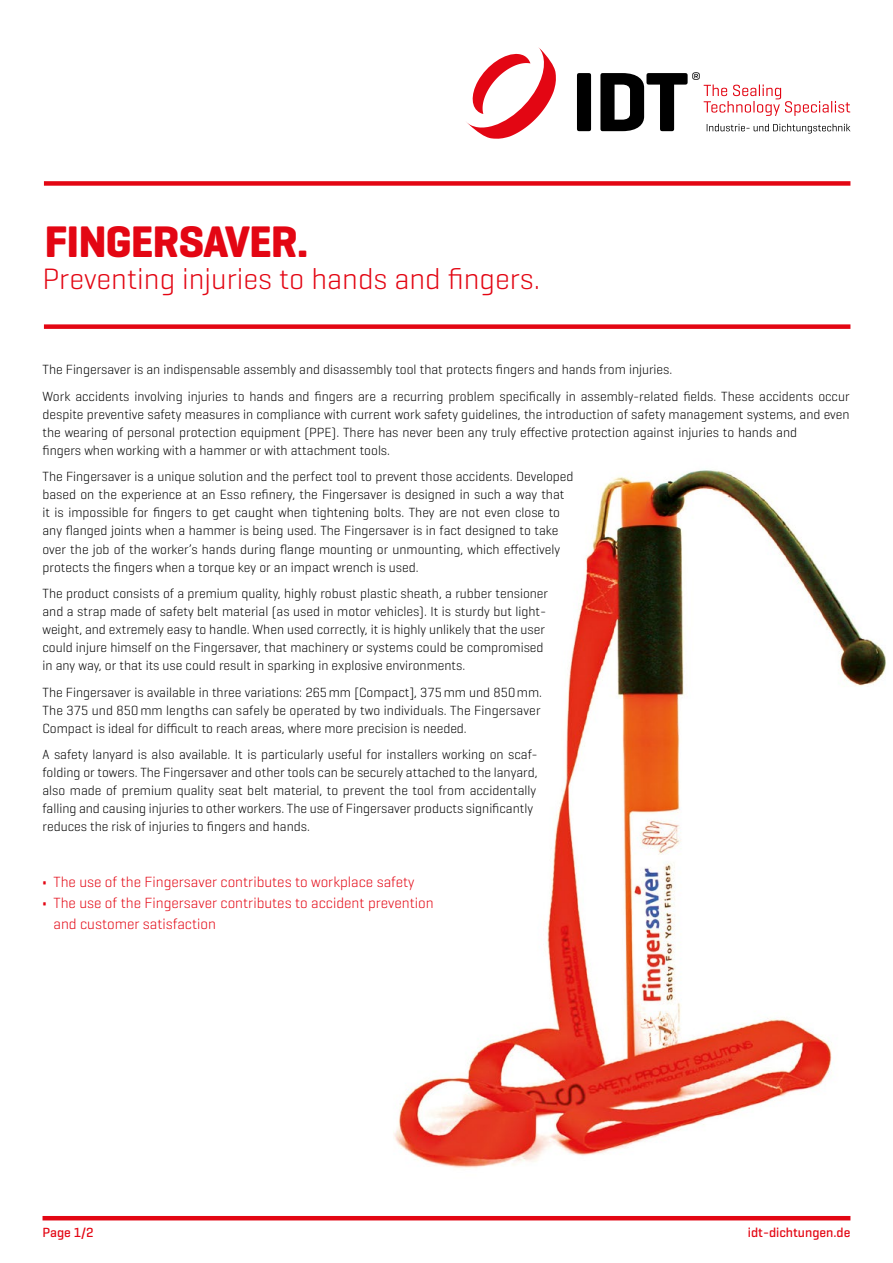
<style>
.page{position:relative;width:893px;height:1263px;background:#fff}
.page>*{position:absolute;margin:0;border:0;box-sizing:border-box;transform-origin:0 0}
.Page_heading{font:700 45px "Geogrotesque";letter-spacing:-.025em;color:#e30613}
.Page_heading-2{font:300 30px "Geogrotesque";color:#e30613}
.Page_heading-3{font:300 15px "Geogrotesque";color:#e30613}
.Page_heading-4{font:300 13.5px/18px "Geogrotesque";color:#000}
.Page_heading-5{font:500 13.5px "Geogrotesque";color:#e30613}
.s1{font-weight:700}
</style>
<div class="page">
<div style="left:44px;top:324px;width:806px;height:5px;background:#e30613"></div>
<div style="left:44px;top:181px;width:806px;height:5px;background:#e30613"></div>
<hr style="left:43px;top:1216px;width:807px;height:4px;background:#e30613">
<img style="left:393px;top:470px;width:493px;height:698px">
<div style="left:577px;top:73px;width:14px;height:58px;background:#000;border-radius:2px"></div>
<svg style="left:600px;top:72px;width:250px;height:62px"></svg>
<svg style="left:466px;top:47px;width:90px;height:92px"></svg>
<p class="Page_heading" style="left:45px;top:214px;width:266px">FINGERSAVER.</p>
<p class="Page_heading-2" style="left:43px;top:260px;width:499px">Preventing injuries to hands and fingers.</p>
<p class="Page_heading-4" style="left:43px;top:360px;width:631px">The Fingersaver is an indispensable assembly and disassembly tool that protects fingers and hands from injuries.</p>
<p class="Page_heading-4" style="left:43px;top:387px;width:809px">Work accidents involving injuries to hands and fingers are a recurring problem specifically in assembly-related fields. These accidents occur despite preventive safety measures in compliance with current work safety guidelines, the introduction of safety management systems, and even the wearing of personal protection equipment (PPE). There has never been any truly effective protection against injuries to hands and<br>fingers when working with a hammer or with attachment tools.</p>
<p class="Page_heading-4" style="left:43px;top:467px;width:533px">The Fingersaver is a unique solution and the perfect tool to prevent those accidents. Developed based on the experience at an Esso refinery, the Fingersaver is designed in such a way that it is impossible for fingers to get caught when tightening bolts. They are not even close to any flanged joints when a hammer is being used. The Fingersaver is in fact designed to take over the job of the worker’s hands during flange mounting or unmounting, which effectively protects the fingers when a torque key or an impact wrench is used.</p>
<p class="Page_heading-4" style="left:43px;top:584px;width:507px">The product consists of a premium quality, highly robust plastic sheath, a rubber tensioner and a strap made of safety belt material (as used in motor vehicles). It is sturdy but light&shy;weight, and extremely easy to handle. When used correctly, it is highly unlikely that the user could injure himself on the Fingersaver, that machinery or systems could be compromised in any way, or that its use could result in sparking in explosive environments.</p>
<p class="Page_heading-4" style="left:43px;top:682px;width:501px;text-align:justify">The Fingersaver is available in three variations: 265mm [Compact], 375mm und 850mm.<br>The 375 und 850 mm lengths can safely be operated by two individuals. The Fingersaver Compact is ideal for difficult to reach areas, where more precision is needed.</p>
<p class="Page_heading-4" style="left:43px;top:745px;width:496px">A safety lanyard is also available. It is particularly useful for installers working on scaf&shy;folding or towers. The Fingersaver and other tools can be securely attached to the lanyard, also made of premium quality seat belt material, to prevent the tool from accidentally falling and causing injuries to other workers. The use of Fingersaver products significantly reduces the risk of injuries to fingers and hands.</p>
<p class="Page_heading-3" style="left:43px;top:872px;width:374px"><span class="s1">•</span> The use of the Fingersaver contributes to workplace safety</p>
<p class="Page_heading-3" style="left:43px;top:893px;width:393px"><span class="s1">•</span> The use of the Fingersaver contributes to accident prevention</p>
<p class="Page_heading-3" style="left:53px;top:914px;width:164px">and customer satisfaction</p>
<p class="Page_heading-5" style="left:43px;top:1224px;width:53px">Page 1/2</p>
<p class="Page_heading-5" style="left:748px;top:1224px;width:104px">idt-dichtungen.de</p>
</div>
